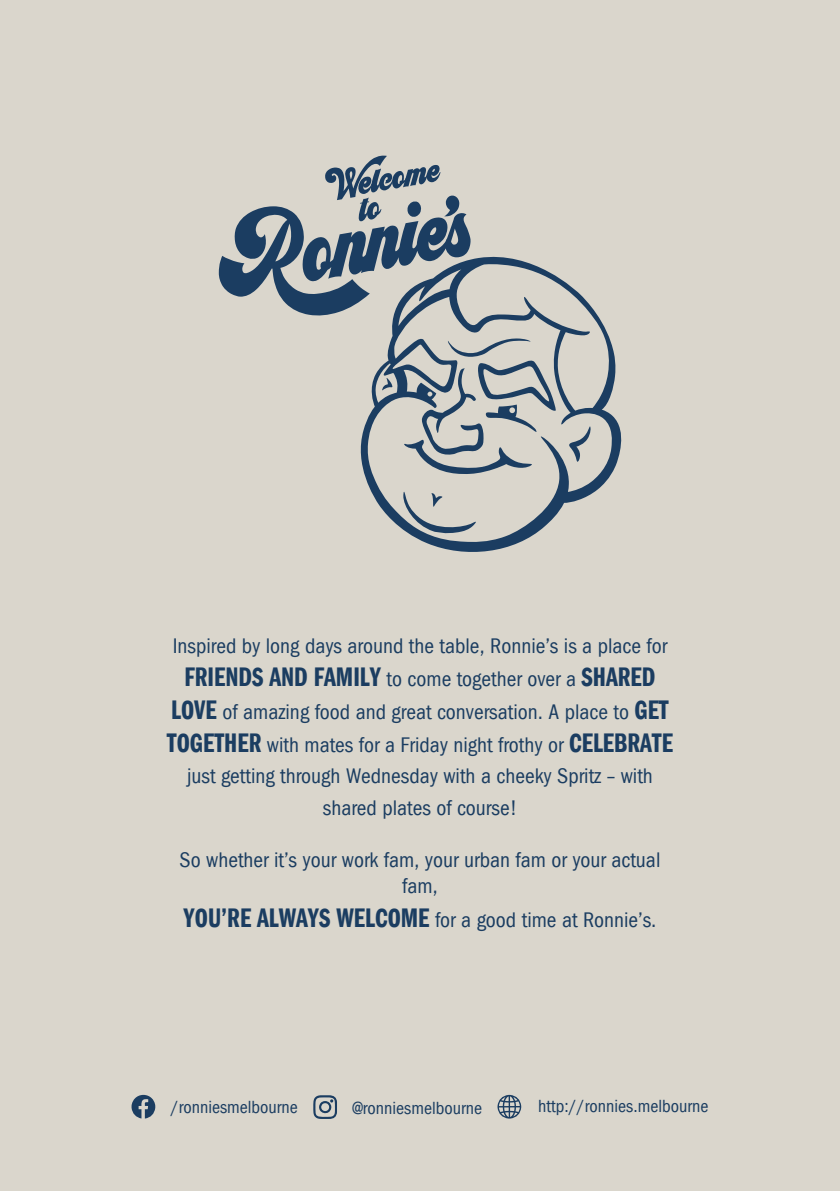
<style>
.page{position:relative;width:840px;height:1191px;background:#fff}
.page>*{position:absolute;margin:0;border:0;box-sizing:border-box;transform-origin:0 0}
.t1{font:56px "Syncrho";color:#1b3d61}
.t2{font:27.6px "Franklin Gothic Demi Cmpr";color:#1b3d61}
.t3{font:condensed 21.8px/32.2px "Franklin Gothic";color:#1b3d61;text-align:center}
.t4{font:condensed 18.2px "Franklin Gothic";color:#1b3d61}
.s1{font-family:"Franklin Gothic";font-stretch:condensed;font-size:21.8px}
.s2{font-family:"Franklin Gothic Demi Cmpr";font-stretch:normal;font-size:27.6px}
</style>
<div class="page">
<div style="left:0;top:0;width:839px;height:1191px;background:#dad6cc"></div>
<svg style="left:497px;top:1094px;width:24px;height:24px"></svg>
<svg style="left:360px;top:256px;width:262px;height:296px"></svg>
<svg style="left:313px;top:1095px;width:24px;height:24px"></svg>
<svg style="left:131px;top:1094px;width:24px;height:24px"></svg>
<svg style="left:219px;top:195px;width:251px;height:121px"></svg>
<p class="t1" style="left:319px;top:147px;width:115px;rotate:-10deg">Welcome</p>
<p class="t3" style="left:172px;top:629px;width:496px">Inspired by long days around the table, Ronnie’s is a place for</p>
<p class="t2" style="left:184px;top:661px;width:472px">FRIENDS AND FAMILY <span class="s1">to come together over a</span> SHARED</p>
<p class="t3" style="left:167px;top:695px;width:507px"><span class="s2">LOVE</span> of amazing food and great conversation. A place to <span class="s2">GET TOGETHER</span> with mates for a Friday night frothy or <span class="s2">CELEBRATE </span>just getting through Wednesday with a cheeky Spritz – with shared plates of course!</p>
<p class="t3" style="left:179px;top:847px;width:482px;line-height:26px">So whether it’s your work fam, your urban fam or your actual fam,</p>
<p class="t3" style="left:183px;top:903px;width:474px"><span class="s2">YOU’RE ALWAYS WELCOME</span> for a good time at Ronnie’s.</p>
<p class="t4" style="left:171px;top:1096px;width:129px">/ronniesmelbourne</p>
<p class="t4" style="left:352px;top:1098px;width:131px">@ronniesmelbourne</p>
<p class="t4" style="left:538px;top:1096px;width:171px">http://ronnies.melbourne</p>
</div>
